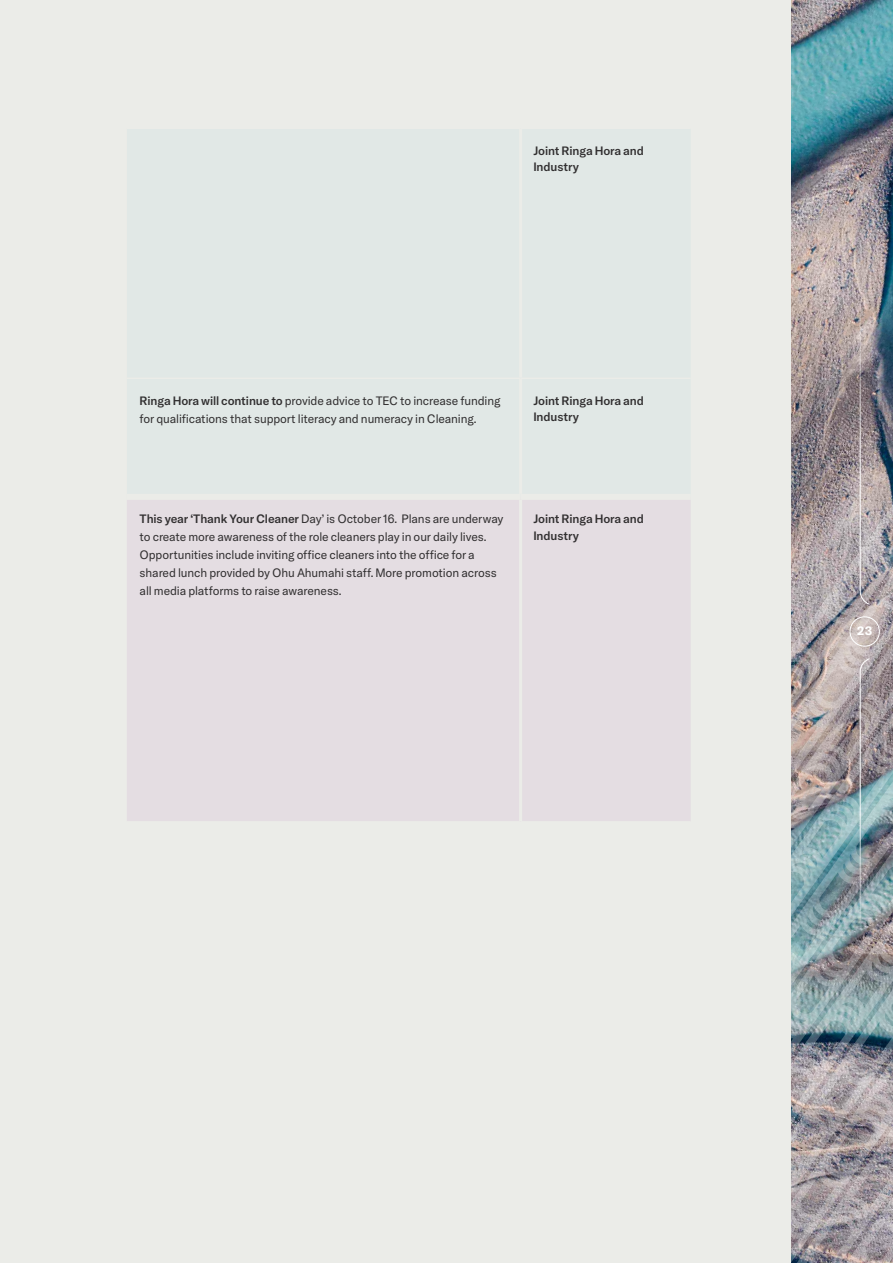
<style>
.page{position:relative;width:893px;height:1263px;background:#fff}
.page>*{position:absolute;margin:0;border:0;box-sizing:border-box;transform-origin:0 0}
.t1{font:12px/18px "GT America";letter-spacing:-.01em;color:#312f30}
.t2{font:500 12px/16.5px "GT America";letter-spacing:-.01em;color:#312f30}
.t3{font:700 12px "GT America";color:#fff}
.s1{font-weight:500}
</style>
<div class="page">
<img style="left:791px;top:0;width:102px;height:406px">
<img style="left:791px;top:406px;width:102px;height:857px">
<svg style="left:860px;top:658px;width:10px;height:262px;background:#979ea2"></svg>
<svg style="left:860px;top:248px;width:10px;height:357px;background:#ada2a3"></svg>
<div style="left:850px;top:616px;width:30px;height:30px;border:1px solid #fff;border-radius:50%"></div>
<div style="left:0;top:0;width:791px;height:1263px;background:#ebece8"></div>
<div style="left:127px;top:500px;width:564px;height:321px;background:#e4dde2"></div>
<hr style="left:519px;top:500px;width:3px;height:321px;background:#ebece8">
<p class="t2" style="left:533px;top:142px;width:112px">Joint Ringa Hora and<br>Industry</p>
<p class="t1" style="left:140px;top:391px;width:363px"><span class="s1">Ringa Hora will continue to</span> provide advice to TEC to increase funding for qualifications that support literacy and numeracy in Cleaning.</p>
<p class="t2" style="left:533px;top:392px;width:112px">Joint Ringa Hora and<br>Industry</p>
<p class="t1" style="left:140px;top:510px;width:365px"><span class="s1">This year ‘Thank Your Cleaner</span> Day’ is October 16. Plans are underway to create more awareness of the role cleaners play in our daily lives.<br>Opportunities include inviting office cleaners into the office for a shared lunch provided by Ohu Ahumahi staff. More promotion across all media platforms to raise awareness.</p>
<p class="t2" style="left:533px;top:511px;width:112px">Joint Ringa Hora and<br>Industry</p>
<p class="t3" style="left:857px;top:624px;width:17px">23</p>
</div>
